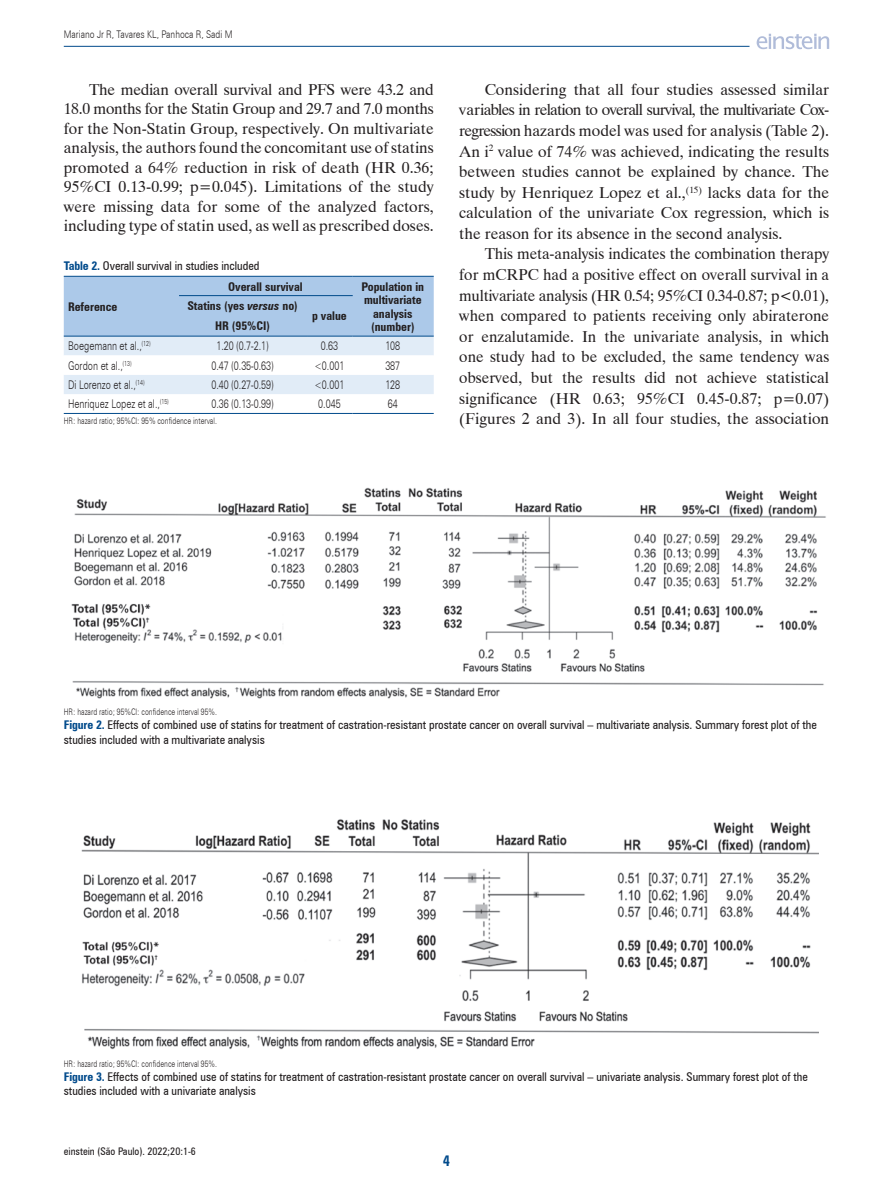
<style>
.page{position:relative;width:893px;height:1191px;background:#fff}
.page>*{position:absolute;margin:0;border:0;box-sizing:border-box;transform-origin:0 0}
.t1{font:15.75px/20.5px "Dutch 801 BT";color:#231f20;text-align:justify}
.t2{font:700 condensed 15px "Zurich BT";color:#004a8b}
.t3{font:condensed 12px/14.2px "Zurich BT";color:#231f20}
.t4{font:300 12px "Zurich BT";color:#231f20;scale:.75 1}
.t5{font:700 condensed 12px/13.5px "Zurich BT";color:#231f20;text-align:center}
.t6{font:300 10.5px "Zurich BT";color:#231f20;scale:.8 1}
.t7{font:condensed 10.5px "Zurich BT";color:#231f20}
.t8{font:300 9px "Zurich BT";color:#231f20;scale:.75 1}
.s1{font-weight:700;color:#004a8b}
.s2{font-style:italic}
</style>
<div class="page">
<svg style="left:757px;top:34px;width:72px;height:15px"></svg>
<hr style="left:64px;top:46px;width:685px;height:1px;background:#004a8b">
<img style="left:71px;top:487px;width:755px;height:212px">
<img style="left:81px;top:819px;width:737px;height:231px">
<svg style="left:64px;top:277px;width:370px;height:117px"></svg>
<hr style="left:179px;top:295px;width:128px;height:1px;background:#004a8b">
<hr style="left:307px;top:295px;width:46px;height:1px;background:#004a8b">
<hr style="left:64px;top:276px;width:115px;height:1px;background:#004a8b">
<hr style="left:179px;top:276px;width:128px;height:1px;background:#004a8b">
<hr style="left:307px;top:276px;width:46px;height:1px;background:#004a8b">
<hr style="left:353px;top:276px;width:81px;height:1px;background:#004a8b">
<hr style="left:64px;top:336px;width:115px;height:1px;background:#004a8b">
<hr style="left:179px;top:336px;width:128px;height:1px;background:#004a8b">
<hr style="left:307px;top:336px;width:46px;height:1px;background:#004a8b">
<hr style="left:353px;top:336px;width:81px;height:1px;background:#004a8b">
<hr style="left:64px;top:413px;width:115px;height:1px;background:#004a8b">
<hr style="left:179px;top:413px;width:128px;height:1px;background:#004a8b">
<hr style="left:307px;top:413px;width:46px;height:1px;background:#004a8b">
<hr style="left:353px;top:413px;width:81px;height:1px;background:#004a8b">
<p class="t6" style="left:64px;top:28px;width:213px">Mariano Jr R, Tavares KL, Panhoca R, Sadi M</p>
<p class="t1" style="left:64px;top:80px;width:371px;line-height:19.5px;text-indent:26px">The median overall survival and PFS were 43.2 and 18.0 months for the Statin Group and 29.7 and 7.0 months for the Non-Statin Group, respectively. On multivariate analysis, the authors found the concomitant use of statins promoted a 64% reduction in risk of death (HR 0.36; 95%CI 0.13-0.99; p=0.045). Limitations of the study were missing data for some of the analyzed factors, including type of statin used, as well as prescribed doses.</p>
<p class="t1" style="left:459px;top:79px;width:371px;text-indent:26px">Considering that all four studies assessed similar variables in relation to overall survival, the multivariate Cox&shy;regression hazards model was used for analysis (Table 2).<br>An i<sup>2</sup> value of 74% was achieved, indicating the results between studies cannot be explained by chance. The study by Henriquez Lopez et al.,<sup>(15)</sup> lacks data for the calculation of the univariate Cox regression, which is the reason for its absence in the second analysis.</p>
<p class="t1" style="left:459px;top:244px;width:371px;text-indent:26px">This meta-analysis indicates the combination therapy for mCRPC had a positive effect on overall survival in a multivariate analysis (HR 0.54; 95%CI 0.34-0.87; p&lt;0.01), when compared to patients receiving only abiraterone or enzalutamide. In the univariate analysis, in which one study had to be excluded, the same tendency was observed, but the results did not achieve statistical significance (HR 0.63; 95%CI 0.45-0.87; p=0.07) (Figures 2 and 3). In all four studies, the association</p>
<p class="t3" style="left:64px;top:258px;width:197px"><span class="s1">Table 2.</span> Overall survival in studies included</p>
<p class="t5" style="left:68px;top:300px;width:51px">Reference</p>
<p class="t5" style="left:228px;top:279px;width:76px">Overall survival</p>
<p class="t5" style="left:361px;top:279px;width:64px">Population in multivariate analysis (number)</p>
<p class="t5" style="left:187px;top:299px;width:112px">Statins (yes <span class="s2">versus</span> no)</p>
<p class="t5" style="left:312px;top:309px;width:36px">p value</p>
<p class="t5" style="left:215px;top:319px;width:57px">HR (95%CI)</p>
<p class="t4" style="left:68px;top:339px;width:111px">Boegemann et al.,<sup>(12)</sup></p>
<p class="t4" style="left:216px;top:339px;width:71px">1.20 (0.7-2.1)</p>
<p class="t4" style="left:321px;top:339px;width:25px">0.63</p>
<p class="t4" style="left:385px;top:339px;width:21px">108</p>
<p class="t4" style="left:68px;top:358px;width:86px">Gordon et al.,<sup>(13)</sup></p>
<p class="t4" style="left:211px;top:358px;width:84px">0.47 (0.35-0.63)</p>
<p class="t4" style="left:314px;top:358px;width:41px">&lt;0.001</p>
<p class="t4" style="left:385px;top:358px;width:21px">387</p>
<p class="t4" style="left:68px;top:377px;width:103px">Di Lorenzo et al.,<sup>(14)</sup></p>
<p class="t4" style="left:211px;top:377px;width:84px">0.40 (0.27-0.59)</p>
<p class="t4" style="left:314px;top:377px;width:41px">&lt;0.001</p>
<p class="t4" style="left:385px;top:377px;width:21px">128</p>
<p class="t4" style="left:68px;top:397px;width:136px">Henriquez Lopez et al.,<sup>(15)</sup></p>
<p class="t4" style="left:211px;top:397px;width:84px">0.36 (0.13-0.99)</p>
<p class="t4" style="left:318px;top:397px;width:31px">0.045</p>
<p class="t4" style="left:388px;top:397px;width:15px">64</p>
<p class="t8" style="left:64px;top:415px;width:206px">HR: hazard ratio; 95%CI: 95% confidence interval.</p>
<p class="t8" style="left:64px;top:706px;width:206px">HR: hazard ratio; 95%CI: confidence interval 95%.</p>
<p class="t3" style="left:64px;top:718px;width:754px"><span class="s1">Figure 2.</span> Effects of combined use of statins for treatment of castration-resistant prostate cancer on overall survival – multivariate analysis. Summary forest plot of the studies included with a multivariate analysis</p>
<p class="t8" style="left:64px;top:1058px;width:206px">HR: hazard ratio; 95%CI: confidence interval 95%.</p>
<p class="t3" style="left:64px;top:1069px;width:745px"><span class="s1">Figure 3.</span> Effects of combined use of statins for treatment of castration-resistant prostate cancer on overall survival – univariate analysis. Summary forest plot of the studies included with a univariate analysis</p>
<p class="t7" style="left:64px;top:1144px;width:134px">einstein (São Paulo). 2022;20:1-6</p>
<p class="t2" style="left:443px;top:1151px;width:9px">4</p>
</div>
